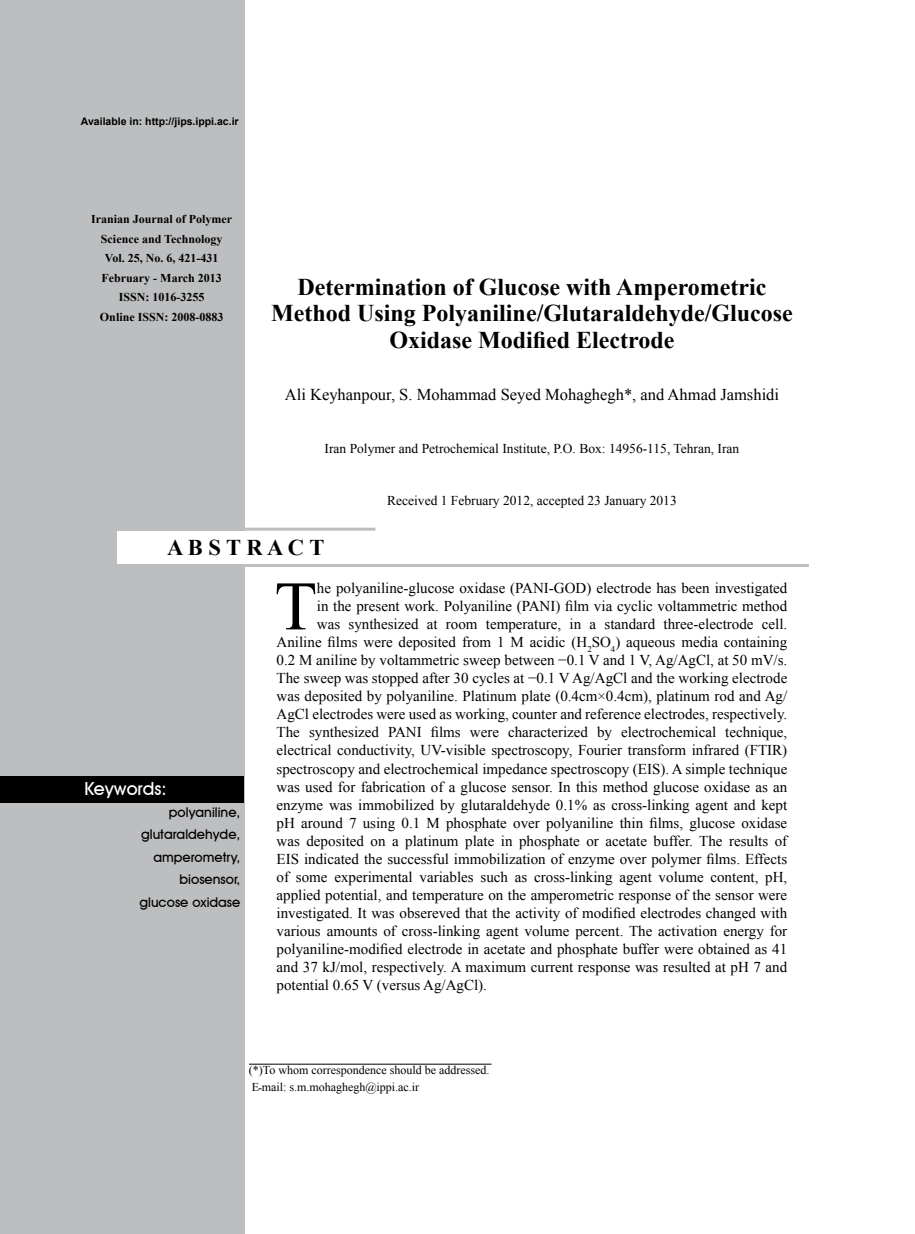
<style>
.page{position:relative;width:915px;height:1234px;background:#fff}
.page>*{position:absolute;margin:0;border:0;box-sizing:border-box;transform-origin:0 0}
.t1{font:69.3px "Times New Roman";color:#000}
.t2{font:700 24px/26.2px "Times New Roman";color:#000;text-align:center}
.t3{font:700 22.5px "Times New Roman";letter-spacing:.195em;color:#000}
.t4{font:500 18px "Avant Garde IT Cby BT";color:#fff}
.t5{font:16.5px "Times New Roman";color:#000}
.t6{font:15px/18px "Times New Roman";color:#000;text-align:right}
.t7{font:13.5px "Times New Roman";color:#000}
.t8{font:500 13.5px/22.5px "Avant Garde IT Cby BT";color:#000;text-align:right}
.t9{font:700 12px/19.5px "Times New Roman";color:#000;text-align:center}
.t10{font:12px/16.5px "Times New Roman";color:#000}
.t11{font:700 10.5px "Arial";color:#000}
.t12{font:8.7px "Times New Roman";color:#000}
</style>
<div class="page">
<div style="left:0;top:0;width:244px;height:1233px;background:#bcbec0"></div>
<div style="left:0;top:776px;width:243px;height:26px;background:#000"></div>
<div style="left:117px;top:530px;width:669px;height:35px;background:#fff"></div>
<hr style="left:117px;top:564px;width:691px;height:3px;background:#bcbec0">
<hr style="left:243px;top:527px;width:132px;height:3px;background:#bcbec0">
<hr style="left:249px;top:1063px;width:242px;height:1px;background:#000">
<p class="t11" style="left:81px;top:114px;width:159px">Available in: http://jips.ippi.ac i r.</p>
<p class="t9" style="left:91px;top:209px;width:143px">Iranian Journal of Polymer<br>Science and Technology<br>Vol. 25, No. 6, 421-431<br>February - March 2013<br>ISSN: 1016-3255<br>Online ISSN: 2008-0883</p>
<h2 class="t2" style="left:271px;top:273px;width:523px">Determination of Glucose with Amperometric<br>Method Using Polyaniline/Glutaraldehyde/Glucose<br>Oxidase Modified Electrode</h2>
<p class="t5" style="left:285px;top:383px;width:495px">Ali Keyhanpour .S, Mohammad Seyed Mohaghegh ,* and Ahmad Jamshidi</p>
<p class="t7" style="left:324px;top:439px;width:416px">Iran Polymer and Petrochemical Institute O.P, . Box: 14956-115, Tehran, Iran</p>
<p class="t7" style="left:387px;top:491px;width:291px">Received 1 February 2012, accepted 23 January 2013</p>
<h3 class="t3" style="left:167px;top:532px;width:158px">AB TS RACT</h3>
<p class="t4" style="left:84px;top:777px;width:84px">Keywords:</p>
<p class="t8" style="left:139px;top:800px;width:102px">polyaniline, glutaraldehyde, amperometry, biosensor, glucose oxidase</p>
<p class="t6" style="left:317px;top:579px;width:471px">he polyaniline-glucose oxidase (PANI-GOD) electrode has been investigated</p>
<h1 class="t1" style="left:274px;top:559px;width:44px">T</h1>
<p class="t6" style="left:317px;top:597px;width:471px">in the present work. Polyaniline (PANI) film via cyclic voltammetric method cell.</p>
<p class="t6" style="left:348px;top:615px;width:71px">synthesized</p>
<p class="t6" style="left:569px;top:615px;width:13px">in</p>
<p class="t6" style="left:604px;top:615px;width:52px">standard</p>
<p class="t6" style="left:663px;top:615px;width:91px">three-electrode</p>
<p class="t6" style="left:426px;top:615px;width:12px">at</p>
<p class="t6" style="left:485px;top:615px;width:77px">temperature,</p>
<p class="t6" style="left:317px;top:615px;width:25px">was</p>
<p class="t6" style="left:446px;top:615px;width:33px">room</p>
<p class="t6" style="left:589px;top:615px;width:8px">a</p>
<p class="t6" style="left:276px;top:633px;width:512px">Aniline films were deposited from M1 acidic (H SO ) aqueous media containing</p>
<p class="t12" style="left:610px;top:643px;width:6px">4</p>
<p class="t6" style="left:276px;top:651px;width:512px">0.2 M aniline by voltammetric sweep between −0.1 V and ,V1 Ag/AgCl, a t 5 0 m V .s/ The sweep was stopped after 30 cycles at −0.1 V Ag/AgCl and the working electrode was deposited by polyaniline. Platinum plate (0.4cm×0.4cm ,) platinum rod and Ag/ AgCl electrodes were used as working, counter and reference electrodes, respectively. technique,</p>
<p class="t12" style="left:587px;top:643px;width:6px">2</p>
<p class="t6" style="left:276px;top:723px;width:25px">The</p>
<p class="t6" style="left:276px;top:741px;width:512px">electrical conductivity, UV-visible spectroscopy, Fourier transform infrared (FTIR(</p>
<p class="t6" style="left:276px;top:759px;width:512px">spectroscopy and electrochemical impedance spectroscopy (EIS A.) simple technique</p>
<p class="t6" style="left:276px;top:777px;width:512px">was used for fabrication of a glucose sensor. In this method glucose oxidase as an</p>
<p class="t6" style="left:276px;top:795px;width:512px">enzyme was immobilized by glutaraldehyde 0.1% as cross-linking agent and kept</p>
<p class="t6" style="left:276px;top:813px;width:512px">pH around 7 using 0.1 M phosphate over polyaniline thin films, glucose oxidase</p>
<p class="t6" style="left:276px;top:831px;width:512px">was deposited on a platinum plate in phosphate or acetate buffer. The results of</p>
<p class="t6" style="left:276px;top:849px;width:512px">EIS indicated the successful immobilization of enzyme over polymer films. Effects</p>
<p class="t6" style="left:765px;top:867px;width:24px">pH,</p>
<p class="t6" style="left:309px;top:723px;width:71px">synthesized</p>
<p class="t6" style="left:430px;top:723px;width:32px">films</p>
<p class="t6" style="left:508px;top:723px;width:81px">characterized</p>
<p class="t6" style="left:597px;top:723px;width:16px">by</p>
<p class="t6" style="left:621px;top:723px;width:96px">electrochemical</p>
<p class="t6" style="left:388px;top:723px;width:35px">PANI</p>
<p class="t6" style="left:469px;top:723px;width:31px">were</p>
<p class="t6" style="left:334px;top:867px;width:80px">experimental</p>
<p class="t6" style="left:419px;top:867px;width:56px">variables</p>
<p class="t6" style="left:480px;top:867px;width:29px">such</p>
<p class="t6" style="left:534px;top:867px;width:80px">cross-linking</p>
<p class="t6" style="left:658px;top:867px;width:46px">volume</p>
<p class="t6" style="left:276px;top:867px;width:512px;text-align:left">of<br>applied potential, and temperature on the amperometric response of the sensor were investigated. It was obsereved that the activity of modified electrodes changed with various amounts of cross-linking agent volume percent. The activation energy for polyaniline-modified electrode in acetate and phosphate buffer were obtained as 41 and 37 kJ/mol, respectively A. maximum current response was resulted at pH 7 and potential 0.65 V (versus Ag/AgCl .(</p>
<p class="t6" style="left:619px;top:867px;width:34px">agent</p>
<p class="t6" style="left:710px;top:867px;width:49px">content,</p>
<p class="t6" style="left:296px;top:867px;width:33px">some</p>
<p class="t6" style="left:514px;top:867px;width:14px">as</p>
<p class="t10" style="left:249px;top:1061px;width:242px">(*)To whom correspondence should be addressed.<br>Eـmail m. s: .mohaghegh@ippi.ac i r.</p>
</div>
